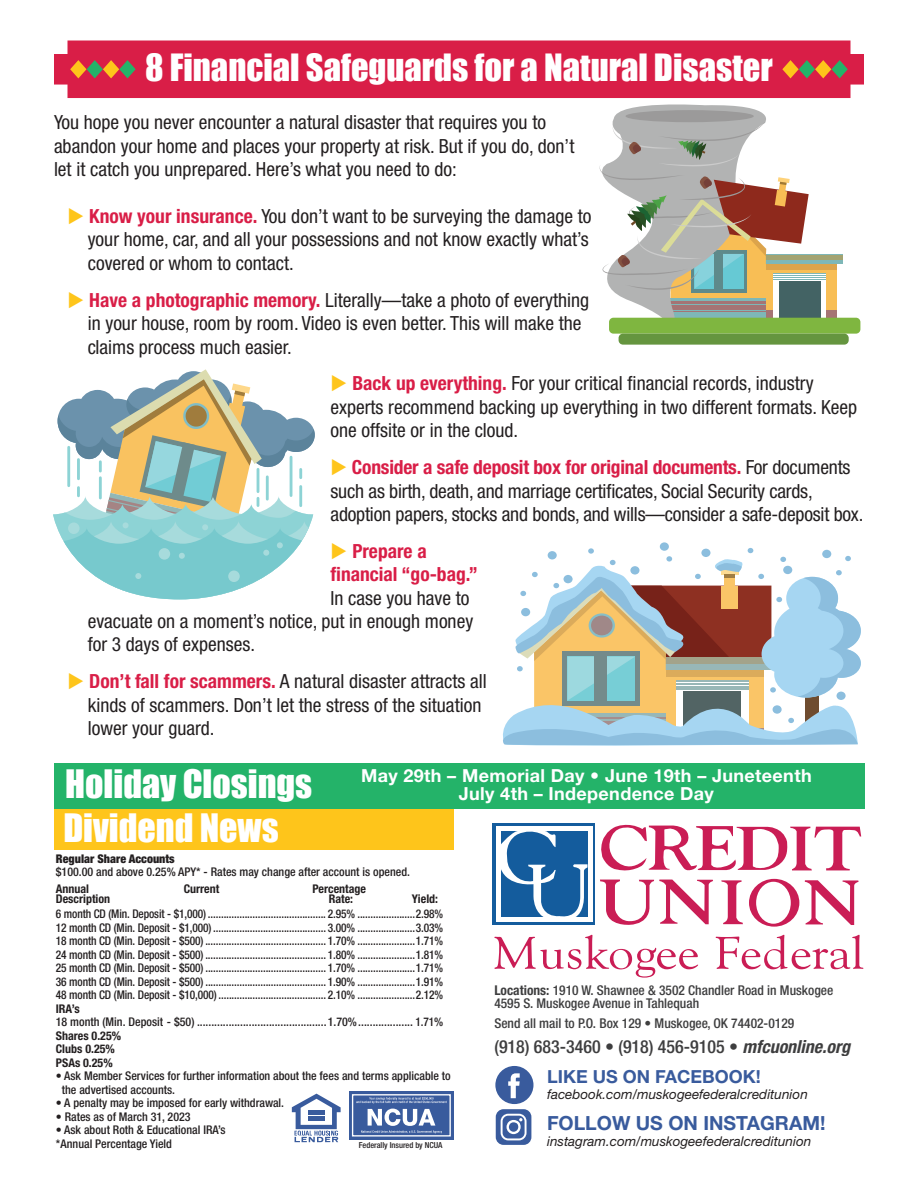
<style>
.page{position:relative;width:918px;height:1188px;background:#fff}
.page>*{position:absolute;margin:0;border:0;box-sizing:border-box;transform-origin:0 0}
.t1{font:36px "Impact";color:#fff}
.t2{font:34.5px "Impact";color:#fff}
.t3{font:condensed 19.5px/23.4px "Helvetica Neue LT Std";color:#231f20}
.t4{font:700 condensed 19.5px/23.4px "Helvetica Neue LT Std";color:#d91e47}
.t5{font:700 19.5px "Helvetica Neue LT Std";color:#395b9d}
.t6{font:700 18px/18px "Helvetica Neue LT Std";letter-spacing:.02em;color:#fff;text-align:center}
.t7{font:500 condensed 18px/30.5px "Helvetica Neue LT Std";color:#3e3e3f}
.t8{font:500 condensed 13.5px/13.5px "Helvetica Neue LT Std";color:#3e3e3f}
.t9{font:italic 13.5px "Helvetica Neue LT Std";color:#231f20}
.t10{font:500 condensed 12px/13.5px "Helvetica Neue LT Std";color:#231f20;text-align:justify;scale:.95 1}
.t11{font:500 condensed 12px/13.5px "Helvetica Neue LT Std";color:#231f20}
.t12{font:700 condensed 12px/13.5px "Helvetica Neue LT Std";color:#231f20}
.t13{font:900 condensed 12px "Helvetica Neue LT Std";color:#231f20}
.t14{font:500 condensed 8.25px "Helvetica Neue LT Std";color:#231f20}
.s1{color:#fec51b}
.s2{font-weight:700;color:#d91e47}
.s3{font-weight:700}
.s4{font-weight:700;font-style:italic}
.s5{font-weight:700;font-stretch:normal;color:#395b9d}
</style>
<div class="page">
<div style="left:54px;top:40px;width:810px;height:58px;background:#d91e47"></div>
<div style="left:349px;top:1091px;width:105px;height:49px;background:#395b9d"></div>
<div style="left:352px;top:1094px;width:99px;height:43px;border:1px solid #fff"></div>
<svg style="left:356px;top:1097px;width:91px;height:36px"></svg>
<svg style="left:494px;top:935px;width:204px;height:43px"></svg>
<svg style="left:716px;top:935px;width:147px;height:34px"></svg>
<svg style="left:600px;top:824px;width:261px;height:103px"></svg>
<div style="left:493px;top:824px;width:102px;height:101px;background:#145c9d"></div>
<div style="left:496px;top:826px;width:96px;height:96px;background:#fff"></div>
<svg style="left:501px;top:831px;width:86px;height:86px;background:#3d78ae"></svg>
<div style="left:54px;top:807px;width:399px;height:43px;background:#fec51b"></div>
<div style="left:54px;top:763px;width:811px;height:45px;background:#24b369"></div>
<div style="left:495px;top:1066px;width:38px;height:38px;background:#395b9d;border-radius:50%"></div>
<svg style="left:508px;top:1073px;width:12px;height:25px"></svg>
<svg style="left:292px;top:1094px;width:49px;height:48px"></svg>
<div style="left:496px;top:1109px;width:35px;height:36px;background:#395b9d;border-radius:8px"></div>
<svg style="left:501px;top:1114px;width:26px;height:26px"></svg>
<svg style="left:53px;top:369px;width:262px;height:230px"></svg>
<hr style="left:299px;top:487px;width:3px;height:19px;background:#8dd3d5">
<div style="left:660px;top:542px;width:9px;height:9px;background:#8cbede;border-radius:50%"></div>
<svg style="left:503px;top:548px;width:358px;height:198px"></svg>
<svg style="left:809px;top:259px;width:33px;height:5px"></svg>
<div style="left:763px;top:264px;width:74px;height:54px;background:#f8be55"></div>
<div style="left:763px;top:311px;width:74px;height:7px;background:#a57474"></div>
<hr style="left:763px;top:255px;width:79px;height:4px;background:#a3a371">
<div style="left:773px;top:273px;width:53px;height:45px;background:#fff"></div>
<div style="left:779px;top:281px;width:42px;height:37px;background:#436364"></div>
<hr style="left:773px;top:275px;width:53px;height:1px;background:#7eb7b7">
<hr style="left:773px;top:273px;width:53px;height:1px;background:#7eb7b7">
<hr style="left:773px;top:277px;width:53px;height:1px;background:#7eb7b7">
<hr style="left:773px;top:279px;width:53px;height:1px;background:#7eb7b7">
<div style="left:766px;top:264px;width:71px;height:6px;background:#dca44b"></div>
<div style="left:609px;top:318px;width:251px;height:16px;background:#7fb640;border-radius:4px"></div>
<div style="left:619px;top:334px;width:230px;height:11px;background:#65953f;border-radius:4px"></div>
<svg style="left:599px;top:104px;width:210px;height:218px"></svg>
<svg style="left:782px;top:60px;width:66px;height:18px"></svg>
<svg style="left:70px;top:60px;width:66px;height:18px"></svg>
<h2 class="t2" style="left:145px;top:41px;width:629px">8 Financial Safeguards for a Natural Disaster</h2>
<p class="t3" style="left:54px;top:111px;width:522px">You hope you never encounter a natural disaster that requires you to abandon your home and places your property at risk. But if you do, don’t let it catch you unprepared. Here’s what you need to do:</p>
<p class="t3" style="left:88px;top:204px;width:505px;text-indent:-20px"><span class="s1">◆</span> <span class="s2">Know your insurance.</span> You don’t want to be surveying the damage to your home, car, and all your possessions and not know exactly what’s covered or whom to contact.</p>
<p class="t3" style="left:88px;top:288px;width:503px;text-indent:-20px"><span class="s1">◆</span> <span class="s2">Have a photographic memory.</span> Literally—take a photo of everything in your house, room by room. Video is even better. This will make the claims process much easier.</p>
<p class="t3" style="left:331px;top:372px;width:528px"><span class="s1">◆</span> <span class="s2">Back up everything.</span> For your critical financial records, industry experts recommend backing up everything in two different formats. Keep one offsite or in the cloud.</p>
<p class="t3" style="left:331px;top:455px;width:534px"><span class="s1">◆</span> <span class="s2">Consider a safe deposit box for original documents.</span> For documents such as birth, death, and marriage certificates, Social Security cards, adoption papers, stocks and bonds, and wills—consider a safe-deposit box.</p>
<p class="t4" style="left:331px;top:539px;width:149px"><span class="s1">◆</span> Prepare a financial “go-bag.”</p>
<p class="t3" style="left:88px;top:586px;width:387px;text-indent:243px">In case you have to evacuate on a moment’s notice, put in enough money for 3 days of expenses.</p>
<p class="t3" style="left:88px;top:670px;width:401px;text-indent:-20px"><span class="s1">◆</span> <span class="s2">Don’t fall for scammers.</span> A natural disaster attracts all kinds of scammers. Don’t let the stress of the situation lower your guard.</p>
<h1 class="t1" style="left:65px;top:756px;width:248px">Holiday Closings</h1>
<h1 class="t1" style="left:63px;top:800px;width:217px">Dividend News</h1>
<p class="t6" style="left:361px;top:766px;width:452px">May 29th – Memorial Day • June 19th – Juneteenth<br>July 4th – Independence Day</p>
<p class="t13" style="left:56px;top:851px;width:120px">Regular Share Accounts</p>
<p class="t11" style="left:56px;top:865px;width:356px">$100.00 and above 0.25% APY* - Rates may change after account is opened.</p>
<p class="t12" style="left:56px;top:881px;width:35px">Annual</p>
<p class="t12" style="left:184px;top:881px;width:37px">Current</p>
<p class="t12" style="left:313px;top:881px;width:55px">Percentage</p>
<p class="t12" style="left:56px;top:892px;width:56px">Description</p>
<p class="t12" style="left:329px;top:892px;width:26px">Rate:</p>
<p class="t12" style="left:412px;top:892px;width:28px">Yield:</p>
<p class="t10" style="left:56px;top:907px;width:409px">6 month CD (Min. Deposit - $1,000) ............................................. 2.95% ......................2.98% 12 month CD (Min. Deposit - $1,000) ........................................... 3.00% ......................3.03% 18 month CD (Min. Deposit - $500) .............................................. 1.70% ......................1.71% 24 month CD (Min. Deposit - $500) .............................................. 1.80% ......................1.81% 25 month CD (Min. Deposit - $500) .............................................. 1.70% ......................1.71% 36 month CD (Min. Deposit - $500) .............................................. 1.90% ......................1.91% 48 month CD (Min. Deposit - $10,000) ......................................... 2.10% ......................2.12%</p>
<p class="t12" style="left:56px;top:1001px;width:25px">IRA’s</p>
<p class="t11" style="left:56px;top:1015px;width:389px">18 month (Min. Deposit - $50) .............................................1.70%................... 1.71%</p>
<p class="t12" style="left:56px;top:1028px;width:67px">Shares 0.25%<br>Clubs 0.25%<br>PSAs 0.25%</p>
<p class="t11" style="left:62px;top:1069px;width:390px;text-indent:-6px">• Ask Member Services for further information about the fees and terms applicable to the advertised accounts.</p>
<p class="t11" style="left:56px;top:1096px;width:230px">• A penalty may be imposed for early withdrawal.</p>
<p class="t11" style="left:56px;top:1110px;width:136px">• Rates as of March 31, 2023</p>
<p class="t11" style="left:56px;top:1123px;width:171px">• Ask about Roth &amp; Educational IRA’s *Annual Percentage Yield</p>
<p class="t14" style="left:359px;top:1140px;width:85px">Federally Insured by NCUA</p>
<p class="t8" style="left:494px;top:983px;width:341px"><span class="s3">Locations:</span> 1910 W. Shawnee &amp; 3502 Chandler Road in Muskogee<br>4595 S. Muskogee Avenue in Tahlequah</p>
<p class="t8" style="left:494px;top:1016px;width:301px">Send all mail to P.O. Box 129 • Muskogee, OK 74402-0129</p>
<p class="t7" style="left:547px;top:1031px;width:305px;text-indent:-53px">(918) 683-3460 • (918) 456-9105 • <span class="s4">mfcuonline.org<br></span><span class="s5">LIKE US ON FACEBOOK!</span></p>
<p class="t9" style="left:547px;top:1086px;width:262px">facebook.com/muskogeefederalcreditunion</p>
<p class="t5" style="left:547px;top:1111px;width:280px">FOLLOW US ON INSTAGRAM!</p>
<p class="t9" style="left:547px;top:1133px;width:266px">instagram.com/muskogeefederalcreditunion</p>
</div>
